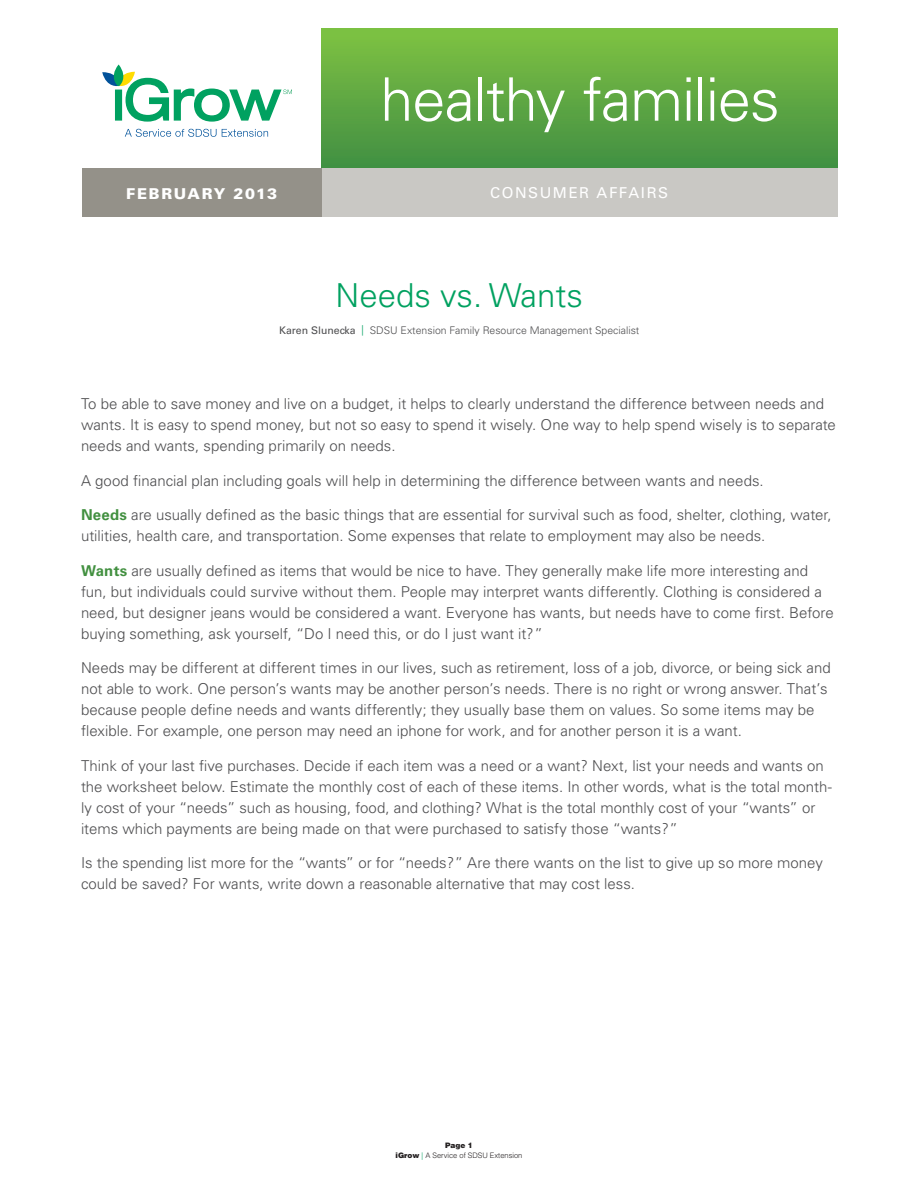
<style>
.page{position:relative;width:918px;height:1188px;background:#fff}
.page>*{position:absolute;margin:0;border:0;box-sizing:border-box;transform-origin:0 0}
.sdn_body_tips{font:300 60px "Univers";letter-spacing:-.02em;color:#fff}
.sdn_body_tips-2{font:300 33px "Univers";color:#00a160}
.sdn_body_tips-3{font:300 15px/21px "Univers";color:#4d4d4f}
.sdn_body_tips-4{font:15px "Univers";letter-spacing:.105em;color:#fff}
.sdn_body_tips-5{font:900 15px "Univers";letter-spacing:.105em;color:#fff}
.sdn_body_tips-6{font:300 10.5px "Univers";color:#4d4d4f}
.t1{font:300 7.5px/10.5px "Helvetica";color:#231f20;text-align:center}
.s1{font-weight:400}
.s2{color:#00a160}
.s3{font-weight:700;color:#429040}
.s4{font-weight:900}
</style>
<div class="page">
<svg style="left:125px;top:129px;width:143px;height:8px"></svg>
<svg style="left:102px;top:65px;width:190px;height:57px"></svg>
<div style="left:321px;top:28px;width:517px;height:141px;background:linear-gradient(to bottom,#7fc242,#408f43)"></div>
<div style="left:321px;top:168px;width:517px;height:49px;background:#c9c8c4"></div>
<div style="left:82px;top:168px;width:239px;height:49px;background:#949189"></div>
<p class="sdn_body_tips" style="left:380px;top:63px;width:401px">healthy families</p>
<p class="sdn_body_tips-5" style="left:126px;top:185px;width:152px">FEBRUARY 2013</p>
<p class="sdn_body_tips-4" style="left:490px;top:184px;width:180px">CONSUMER AFFAIRS</p>
<p class="sdn_body_tips-2" style="left:336px;top:275px;width:249px">Needs vs. Wants</p>
<p class="sdn_body_tips-6" style="left:279px;top:324px;width:362px"><span class="s1">Karen Slunecka</span> <span class="s2">|</span> SDSU Extension Family Resource Management Specialist</p>
<p class="sdn_body_tips-3" style="left:81px;top:394px;width:756px">To be able to save money and live on a budget, it helps to clearly understand the difference between needs and wants. It is easy to spend money, but not so easy to spend it wisely. One way to help spend wisely is to separate needs and wants, spending primarily on needs.</p>
<p class="sdn_body_tips-3" style="left:81px;top:470px;width:684px">A good financial plan including goals will help in determining the difference between wants and needs.</p>
<p class="sdn_body_tips-3" style="left:81px;top:505px;width:752px"><span class="s3">Needs</span> are usually defined as the basic things that are essential for survival such as food, shelter, clothing, water, utilities, health care, and transportation. Some expenses that relate to employment may also be needs.</p>
<p class="sdn_body_tips-3" style="left:81px;top:560px;width:754px"><span class="s3">Wants</span> are usually defined as items that would be nice to have. They generally make life more interesting and fun, but individuals could survive without them. People may interpret wants differently. Clothing is considered a need, but designer jeans would be considered a want. Everyone has wants, but needs have to come first. Before buying something, ask yourself, “Do I need this, or do I just want it?”</p>
<p class="sdn_body_tips-3" style="left:81px;top:658px;width:751px">Needs may be different at different times in our lives, such as retirement, loss of a job, divorce, or being sick and not able to work. One person’s wants may be another person’s needs. There is no right or wrong answer. That’s because people define needs and wants differently; they usually base them on values. So some items may be flexible. For example, one person may need an iphone for work, and for another person it is a want.</p>
<p class="sdn_body_tips-3" style="left:81px;top:755px;width:753px">Think of your last five purchases. Decide if each item was a need or a want? Next, list your needs and wants on the worksheet below. Estimate the monthly cost of each of these items. In other words, what is the total month&shy;ly cost of your “needs” such as housing, food, and clothing? What is the total monthly cost of your “wants” or items which payments are being made on that were purchased to satisfy those “wants?”</p>
<p class="sdn_body_tips-3" style="left:81px;top:853px;width:744px">Is the spending list more for the “wants” or for “needs?” Are there wants on the list to give up so more money could be saved? For wants, write down a reasonable alternative that may cost less.</p>
<p class="t1" style="left:396px;top:1140px;width:128px"><span class="s4">Page 1<br>iGrow</span> <span class="s2">|</span> A Service of SDSU Extension</p>
</div>
